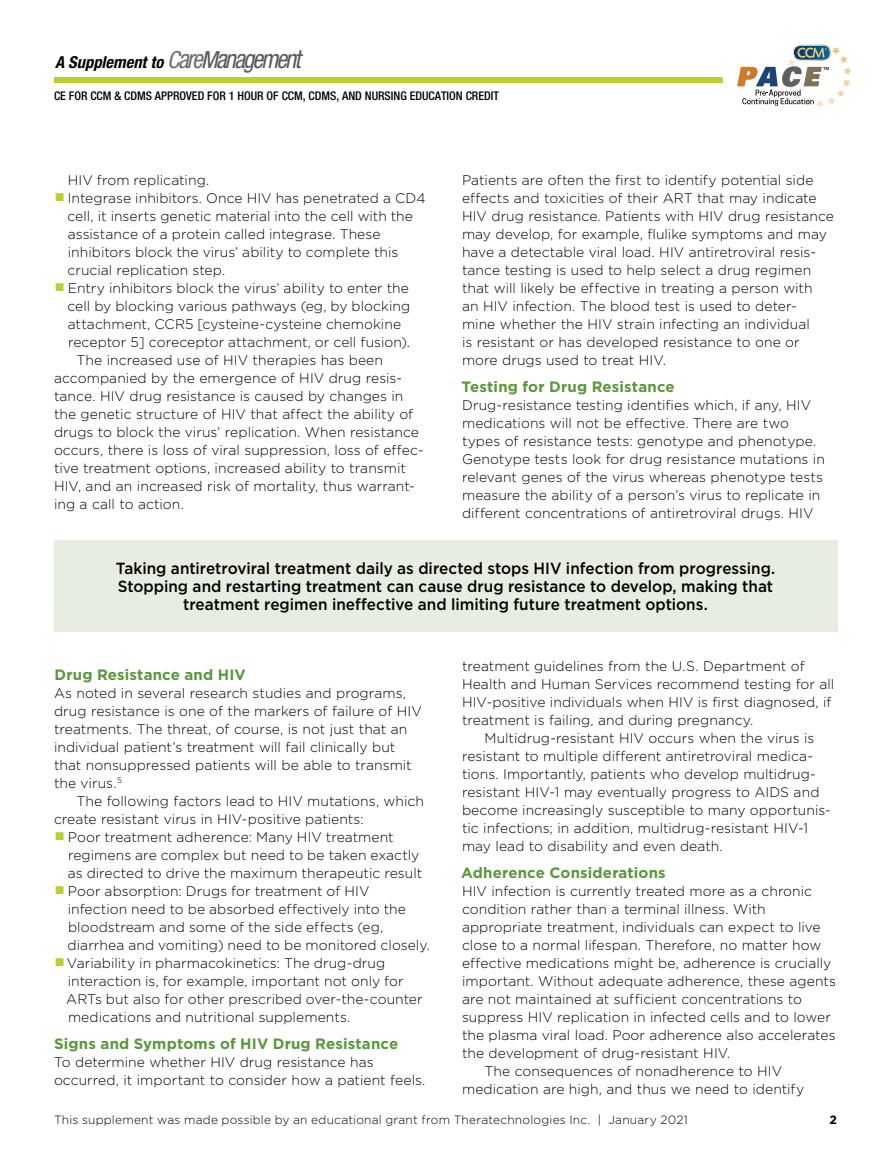
<style>
.page{position:relative;width:891px;height:1161px;background:#fff}
.page>*{position:absolute;margin:0;border:0;box-sizing:border-box;transform-origin:0 0}
.t1{font:italic 700 condensed 16.5px "Helvetica Neue";color:#000}
.pull_quote{font:500 16.2px/18px "Gotham";color:#000;text-align:center;scale:.95 1}
.subhead{font:700 15px "Gotham";letter-spacing:.01em;color:#5a973b}
._1st_p{font:300 13.8px/18px "Gotham";color:#000}
.text{font:300 13.8px/18px "Gotham";color:#000}
.t2{font:300 12px "Gotham";letter-spacing:.015em;color:#000}
.t3{font:500 condensed 12px "Helvetica Neue";color:#000}
.t4{font:700 12px "Gotham";color:#000}
.s1{font-weight:400;font-size:23.55px;color:#6d6e71}
.s2{font-weight:400;font-size:25.65px;color:#6d6e71}
.s3{font-weight:400;font-size:23.55px;color:#58595b}
.s4{font-weight:400;font-size:25.65px;color:#58595b}
.s5{color:#becd31}
</style>
<div class="page">
<div style="left:54px;top:77px;width:782px;height:5px;background:#becd31"></div>
<div style="left:723px;top:34px;width:141px;height:83px;background:#fff;border-radius:42px"></div>
<svg style="left:737px;top:45px;width:115px;height:63px"></svg>
<div style="left:54px;top:540px;width:783px;height:91px;background:#e7ede1"></div>
<p class="t1" style="left:55px;top:53px;width:247px">A Supplement to <span class="s1">C</span><span class="s2">are</span><span class="s3">M</span><span class="s4">anagement</span></p>
<p class="t3" style="left:54px;top:89px;width:447px">CE FOR CCM &amp; CDMS APPROVED FOR 1 HOUR OF CCM, CDMS, AND NURSING EDUCATION CREDIT</p>
<p class="_1st_p" style="left:68px;top:170px;width:143px">HIV from replicating.</p>
<p class="_1st_p" style="left:67px;top:188px;width:360px;text-indent:-12px"><span class="s5">■</span> Integrase inhibitors. Once HIV has penetrated a CD4 cell, it inserts genetic material into the cell with the assistance of a protein called integrase. These inhibitors block the virus’ ability to complete this crucial replication step.</p>
<p class="_1st_p" style="left:67px;top:278px;width:344px;text-indent:-12px"><span class="s5">■</span> Entry inhibitors block the virus’ ability to enter the cell by blocking various pathways (eg, by blocking attachment, CCR5 [cysteine-cysteine chemokine receptor 5] coreceptor attachment, or cell fusion).</p>
<p class="text" style="left:54px;top:350px;width:371px;text-indent:22px">The increased use of HIV therapies has been accompanied by the emergence of HIV drug resis&shy;tance. HIV drug resistance is caused by changes in the genetic structure of HIV that affect the ability of drugs to block the virus’ replication. When resistance occurs, there is loss of viral suppression, loss of effec&shy;tive treatment options, increased ability to transmit HIV, and an increased risk of mortality, thus warrant&shy;ing a call to action.</p>
<p class="_1st_p" style="left:462px;top:170px;width:374px">Patients are often the first to identify potential side effects and toxicities of their ART that may indicate HIV drug resistance. Patients with HIV drug resistance may develop, for example, flulike symptoms and may have a detectable viral load. HIV antiretroviral resis&shy;tance testing is used to help select a drug regimen that will likely be effective in treating a person with<br>an HIV infection. The blood test is used to deter-<br>mine whether the HIV strain infecting an individual<br>is resistant or has developed resistance to one or more drugs used to treat HIV.</p>
<p class="subhead" style="left:462px;top:378px;width:215px">Testing for Drug Resistance</p>
<p class="_1st_p" style="left:462px;top:395px;width:364px">Drug-resistance testing identifies which, if any, HIV medications will not be effective. There are two types of resistance tests: genotype and phenotype.<br>Genotype tests look for drug resistance mutations in relevant genes of the virus whereas phenotype tests measure the ability of a person’s virus to replicate in different concentrations of antiretroviral drugs. HIV</p>
<p class="pull_quote" style="left:116px;top:559px;width:696px">Taking antiretroviral treatment daily as directed stops HIV infection from progressing.<br>Stopping and restarting treatment can cause drug resistance to develop, making that treatment regimen ineffective and limiting future treatment options.</p>
<p class="subhead" style="left:55px;top:666px;width:193px">Drug Resistance and HIV</p>
<p class="_1st_p" style="left:54px;top:683px;width:369px">As noted in several research studies and programs, drug resistance is one of the markers of failure of HIV treatments. The threat, of course, is not just that an individual patient’s treatment will fail clinically but that nonsuppressed patients will be able to transmit the virus.<sup>5</sup></p>
<p class="text" style="left:54px;top:791px;width:371px;text-indent:22px">The following factors lead to HIV mutations, which create resistant virus in HIV-positive patients:</p>
<p class="_1st_p" style="left:68px;top:827px;width:356px;text-indent:-12px"><span class="s5">■</span> Poor treatment adherence: Many HIV treatment regimens are complex but need to be taken exactly as directed to drive the maximum therapeutic result</p>
<p class="_1st_p" style="left:68px;top:881px;width:364px;text-indent:-12px"><span class="s5">■</span> Poor absorption: Drugs for treatment of HIV infection need to be absorbed effectively into the bloodstream and some of the side effects (eg, diarrhea and vomiting) need to be monitored closely.</p>
<p class="_1st_p" style="left:66px;top:953px;width:358px;text-indent:-11px"><span class="s5">■</span> Variability in pharmacokinetics: The drug-drug interaction is, for example, important not only for ARTs but also for other prescribed over-the-counter medications and nutritional supplements.</p>
<p class="subhead" style="left:54px;top:1035px;width:346px">Signs and Symptoms of HIV Drug Resistance</p>
<p class="_1st_p" style="left:54px;top:1052px;width:373px">To determine whether HIV drug resistance has occurred, it important to consider how a patient feels.</p>
<p class="_1st_p" style="left:462px;top:656px;width:374px">treatment guidelines from the U.S. Department of Health and Human Services recommend testing for all HIV-positive individuals when HIV is first diagnosed, if treatment is failing, and during pregnancy.</p>
<p class="text" style="left:462px;top:728px;width:370px;text-indent:22px">Multidrug-resistant HIV occurs when the virus is resistant to multiple different antiretroviral medica&shy;tions. Importantly, patients who develop multidrug&shy;resistant HIV-1 may eventually progress to AIDS and become increasingly susceptible to many opportunis&shy;tic infections; in addition, multidrug-resistant HIV-1 may lead to disability and even death.</p>
<p class="subhead" style="left:461px;top:864px;width:206px">Adherence Considerations</p>
<p class="_1st_p" style="left:462px;top:881px;width:376px">HIV infection is currently treated more as a chronic condition rather than a terminal illness. With appropriate treatment, individuals can expect to live close to a normal lifespan. Therefore, no matter how effective medications might be, adherence is crucially important. Without adequate adherence, these agents are not maintained at sufficient concentrations to suppress HIV replication in infected cells and to lower the plasma viral load. Poor adherence also accelerates the development of drug-resistant HIV.</p>
<p class="text" style="left:462px;top:1061px;width:344px;text-align:center">The consequences of nonadherence to HIV medication are high, and thus we need to identify</p>
<p class="t2" style="left:54px;top:1113px;width:635px">This supplement was made possible by an educational grant from Theratechnologies Inc. | January 2021</p>
<p class="t4" style="left:830px;top:1113px;width:9px">2</p>
</div>
